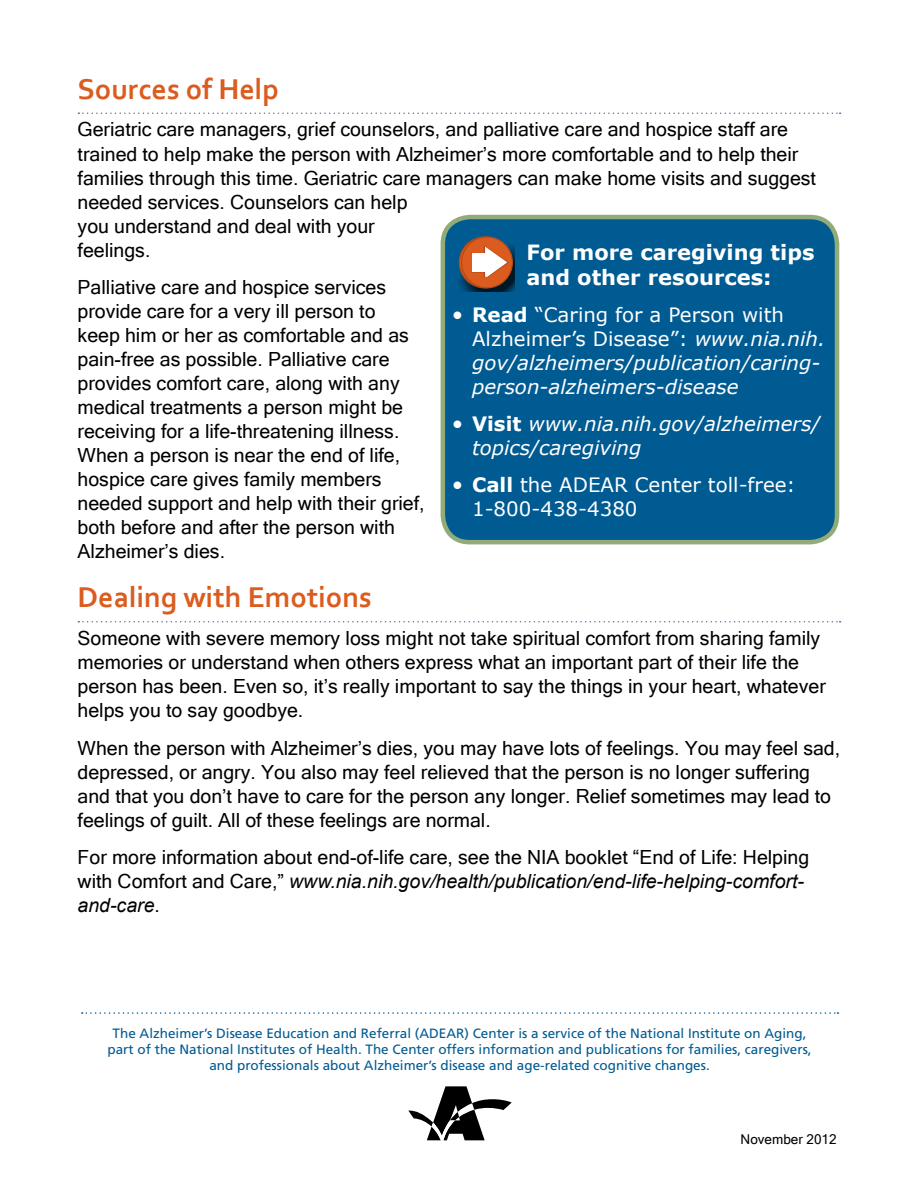
<style>
.page{position:relative;width:918px;height:1188px;background:#fff}
.page>*{position:absolute;margin:0;border:0;box-sizing:border-box;transform-origin:0 0}
.t1{font:700 30px "Corbel";color:#db5c1e}
.t2{font:700 21px/25.5px "Verdana";color:#fff}
.t3{font:italic 19.8px/23.7px "Verdana";color:#fff}
.t4{font:19.8px/23.7px "Verdana";color:#fff}
.t5{font:19.5px/24px "Microsoft Sans Serif";color:#000}
.The_ADEAR_Center{font:13.5px/16.2px "Frutiger LT Std";color:#005b92;text-align:center}
.date_page_2{font:13.5px "Microsoft Sans Serif";color:#000}
.s1{font-family:"Arial";font-style:italic}
.s2{font-style:normal;font-size:21px}
.s3{font-weight:700;font-style:normal}
.s4{font-style:normal}
.s5{font-size:21px}
.s6{font-weight:700}
</style>
<div class="page">
<svg style="left:78px;top:112px;width:763px;height:2px"></svg>
<svg style="left:78px;top:621px;width:763px;height:1px"></svg>
<svg style="left:82px;top:1012px;width:756px;height:2px"></svg>
<div style="left:443px;top:217px;width:394px;height:325px;background:#005b92;border-radius:27px"></div>
<div style="left:458px;top:243px;width:57px;height:48px;background:#000;opacity:.75"></div>
<div style="left:441px;top:215px;width:398px;height:329px;border:4px solid #92ab79;border-radius:27px"></div>
<svg style="left:459px;top:237px;width:51px;height:51px"></svg>
<div style="left:462px;top:237px;width:50px;height:51px;background:#db5c1e;border-radius:50%"></div>
<div style="left:461px;top:236px;width:52px;height:52px;border:1px solid #b24a14;border-radius:50%"></div>
<svg style="left:471px;top:245px;width:38px;height:32px"></svg>
<svg style="left:408px;top:1086px;width:104px;height:54px"></svg>
<h2 class="t1" style="left:78px;top:70px;width:203px">Sources of Help</h2>
<p class="t5" style="left:78px;top:117px;width:740px">Geriatric care managers, grief counselors, and palliative care and hospice staff are trained to help make the person with Alzheimer’s more comfortable and to help their families through this time. Geriatric care managers can make home visits and suggest needed services. Counselors can help<br>you understand and deal with your<br>feelings.</p>
<p class="t5" style="left:78px;top:274px;width:349px">Palliative care and hospice services provide care for a very ill person to<br>keep him or her as comfortable and as pain-free as possible. Palliative care provides comfort care, along with any medical treatments a person might be receiving for a life-threatening illness.<br>When a person is near the end of life, hospice care gives family members needed support and help with their grief, both before and after the person with Alzheimer’s dies.</p>
<h2 class="t1" style="left:78px;top:579px;width:296px">Dealing with Emotions</h2>
<p class="t5" style="left:78px;top:625px;width:750px">Someone with severe memory loss might not take spiritual comfort from sharing family memories or understand when others express what an important part of their life the person has been. Even so, it’s really important to say the things in your heart, whatever helps you to say goodbye.</p>
<p class="t5" style="left:78px;top:735px;width:764px">When the person with Alzheimer’s dies, you may have lots of feelings. You may feel sad, depressed, or angry. You also may feel relieved that the person is no longer suffering and that you don’t have to care for the person any longer. Relief sometimes may lead to feelings of guilt. All of these feelings are normal.</p>
<p class="t5" style="left:78px;top:844px;width:733px">For more information about end-of-life care, see the NIA booklet “End of Life: Helping with Comfort and Care,” <span class="s1">www.nia.nih.gov/health/publication/end-life-helping-comfort&shy;and-care</span>.</p>
<h2 class="t2" style="left:526px;top:239px;width:290px">For more caregiving tips and other resources:</h2>
<p class="t3" style="left:472px;top:303px;width:355px;text-indent:-20px"><span class="s2">•</span> <span class="s3">Read</span> <span class="s4">“Caring for a Person with Alzheimer’s Disease”:</span> www.nia.nih. gov/alzheimers/publication/caring&shy;person-alzheimers-disease</p>
<p class="t3" style="left:472px;top:412px;width:350px;text-indent:-20px"><span class="s2">•</span> <span class="s3">Visit</span> www.nia.nih.gov/alzheimers/ topics/caregiving</p>
<p class="t4" style="left:472px;top:473px;width:325px;text-indent:-20px"><span class="s5">•</span> <span class="s6">Call</span> the ADEAR Center toll-free:<br>1-800-438-4380</p>
<p class="The_ADEAR_Center" style="left:107px;top:1025px;width:706px">The Alzheimer’s Disease Education and Referral (ADEAR) Center is a service of the National Institute on Aging, part of the National Institutes of Health. The Center offers information and publications for families, caregivers, and professionals about Alzheimer’s disease and age-related cognitive changes.</p>
<p class="date_page_2" style="left:741px;top:1131px;width:97px">November 2012</p>
</div>
